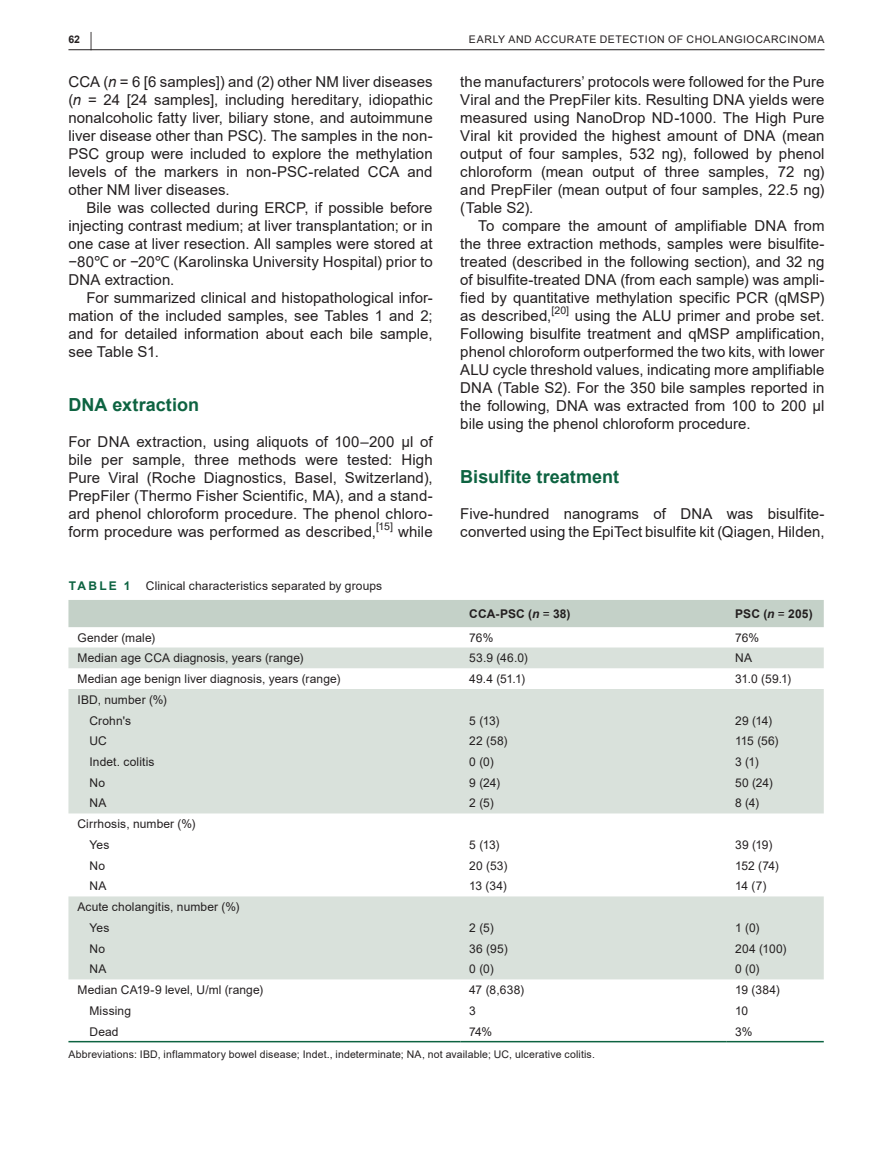
<style>
.page{position:relative;width:893px;height:1174px;background:#fff}
.page>*{position:absolute;margin:0;border:0;box-sizing:border-box;transform-origin:0 0}
.t1{font:700 18px "Arial";color:#0d6341}
.t2{font:15px/18px "Arial";letter-spacing:.005em;color:#231f20;text-align:justify}
.t3{font:12px/20.7px "Arial";letter-spacing:.01em;color:#231f20}
.t4{font:700 12px "Arial";letter-spacing:.01em;color:#231f20}
.t5{font:700 12px "Arial";letter-spacing:.185em;color:#0d6341}
.t6{font:10.5px "Arial";letter-spacing:.015em;color:#231f20}
.t7{font:10.5px "Arial";letter-spacing:.06em;color:#231f20}
.t8{font:700 10.5px "Arial";color:#231f20}
.s1{font-size:19.5px}
.s2{font-style:italic}
.s3{font-family:"Noto Sans"}
.s4{font-weight:400}
</style>
<div class="page">
<hr style="left:68px;top:49px;width:756px;height:1px;background:#231f20">
<div style="left:68px;top:600px;width:756px;height:27px;background:#c4d1c8"></div>
<svg style="left:68px;top:647px;width:756px;height:332px;fill:#d9e1db"></svg>
<hr style="left:68px;top:1041px;width:392px;height:1px;background:#0d6341">
<hr style="left:460px;top:1041px;width:266px;height:1px;background:#0d6341">
<hr style="left:726px;top:1041px;width:98px;height:1px;background:#0d6341">
<p class="t8" style="left:68px;top:32px;width:25px">62 <span class="s1">|</span></p>
<p class="t7" style="left:469px;top:32px;width:357px">EARLY AND ACCURATE DETECTION OF CHOLANGIOCARCINOMA</p>
<p class="t2" style="left:68px;top:73px;width:366px">CCA (<span class="s2">n</span> = 6 [6 samples]) and (2) other NM liver diseases (<span class="s2">n</span> = 24 [24 samples], including hereditary, idiopathic nonalcoholic fatty liver, biliary stone, and autoimmune liver disease other than PSC). The samples in the non-PSC group were included to explore the methylation levels of the markers in non-PSC-related CCA and other NM liver diseases.</p>
<p class="t2" style="left:68px;top:199px;width:366px;text-indent:18px">Bile was collected during ERCP, if possible before injecting contrast medium; at liver transplantation; or in one case at liver resection. All samples were stored at −80<span class="s3">℃</span> or −20<span class="s3">℃</span> (Karolinska University Hospital) prior to DNA extraction.</p>
<p class="t2" style="left:68px;top:289px;width:366px;text-indent:18px">For summarized clinical and histopathological infor&shy;mation of the included samples, see Tables 1 and 2; and for detailed information about each bile sample, see Table S1.</p>
<p class="t2" style="left:460px;top:73px;width:366px">the manufacturers’ protocols were followed for the Pure Viral and the PrepFiler kits. Resulting DNA yields were measured using NanoDrop ND-1000. The High Pure Viral kit provided the highest amount of DNA (mean output of four samples, 532 ng), followed by phenol chloroform (mean output of three samples, 72 ng) and PrepFiler (mean output of four samples, 22.5 ng) (Table S2).</p>
<p class="t2" style="left:460px;top:217px;width:366px;text-indent:18px">To compare the amount of amplifiable DNA from the three extraction methods, samples were bisulfite&shy;treated (described in the following section), and 32 ng of bisulfite-treated DNA (from each sample) was ampli&shy;fied by quantitative methylation specific PCR (qMSP) as described,</p>
<p class="t6" style="left:551px;top:303px;width:19px">[20]</p>
<p class="t2" style="left:460px;top:307px;width:366px;text-indent:114px">using the ALU primer and probe set.<br>Following bisulfite treatment and qMSP amplification, phenol chloroform outperformed the two kits, with lower ALU cycle threshold values, indicating more amplifiable DNA (Table S2). For the 350 bile samples reported in the following, DNA was extracted from 100 to 200 µl bile using the phenol chloroform procedure.</p>
<p class="t1" style="left:460px;top:464px;width:160px">Bisulfite treatment</p>
<p class="t2" style="left:460px;top:505px;width:366px">Five-hundred nanograms of DNA was bisulfite&shy;converted using the EpiTect bisulfite kit (Qiagen, Hilden,</p>
<p class="t1" style="left:68px;top:392px;width:132px">DNA extraction</p>
<p class="t2" style="left:68px;top:433px;width:366px">For DNA extraction, using aliquots of 100–200 µl of bile per sample, three methods were tested: High Pure Viral (Roche Diagnostics, Basel, Switzerland), PrepFiler (Thermo Fisher Scientific, MA), and a stand&shy;ard phenol chloroform procedure. The phenol chloro&shy;form procedure was performed as described,</p>
<p class="t6" style="left:376px;top:519px;width:18px">[15]</p>
<p class="t2" style="left:398px;top:523px;width:36px">while</p>
<p class="t5" style="left:69px;top:577px;width:63px">TABLE 1</p>
<p class="t3" style="left:146px;top:575px;width:238px">Clinical characteristics separated by groups</p>
<p class="t4" style="left:469px;top:605px;width:103px">CCA-PSC (<span class="s2">n</span> <span class="s4">=</span> 38)</p>
<p class="t4" style="left:735px;top:605px;width:79px">PSC (<span class="s2">n</span> <span class="s4">=</span> 205)</p>
<p class="t3" style="left:77px;top:627px;width:79px">Gender (male)</p>
<p class="t3" style="left:469px;top:627px;width:26px">76%</p>
<p class="t3" style="left:735px;top:627px;width:26px">76%</p>
<p class="t3" style="left:77px;top:647px;width:228px">Median age CCA diagnosis, years (range)</p>
<p class="t3" style="left:469px;top:647px;width:60px">53.9 (46.0)</p>
<p class="t3" style="left:735px;top:647px;width:18px">NA</p>
<p class="t3" style="left:77px;top:668px;width:264px">Median age benign liver diagnosis, years (range)</p>
<p class="t3" style="left:469px;top:668px;width:57px">49.4 (51.1)</p>
<p class="t3" style="left:735px;top:668px;width:57px">31.0 (59.1)</p>
<p class="t3" style="left:89px;top:689px;width:79px;text-indent:-12px">IBD, number (%)<br>Crohn's</p>
<p class="t3" style="left:469px;top:710px;width:32px">5 (13)</p>
<p class="t3" style="left:735px;top:710px;width:38px">29 (14)</p>
<p class="t3" style="left:89px;top:730px;width:19px">UC</p>
<p class="t3" style="left:469px;top:730px;width:40px">22 (58)</p>
<p class="t3" style="left:735px;top:730px;width:45px">115 (56)</p>
<p class="t3" style="left:89px;top:751px;width:67px">Indet. colitis</p>
<p class="t3" style="left:469px;top:751px;width:26px">0 (0)</p>
<p class="t3" style="left:735px;top:751px;width:25px">3 (1)</p>
<p class="t3" style="left:89px;top:772px;width:17px">No</p>
<p class="t3" style="left:469px;top:772px;width:32px">9 (24)</p>
<p class="t3" style="left:735px;top:772px;width:39px">50 (24)</p>
<p class="t3" style="left:89px;top:793px;width:18px">NA</p>
<p class="t3" style="left:469px;top:793px;width:26px">2 (5)</p>
<p class="t3" style="left:735px;top:793px;width:25px">8 (4)</p>
<p class="t3" style="left:89px;top:813px;width:108px;text-indent:-12px">Cirrhosis, number (%)<br>Yes</p>
<p class="t3" style="left:469px;top:834px;width:32px">5 (13)</p>
<p class="t3" style="left:735px;top:834px;width:39px">39 (19)</p>
<p class="t3" style="left:89px;top:855px;width:17px">No</p>
<p class="t3" style="left:469px;top:855px;width:40px">20 (53)</p>
<p class="t3" style="left:735px;top:855px;width:45px">152 (74)</p>
<p class="t3" style="left:89px;top:875px;width:18px">NA</p>
<p class="t3" style="left:469px;top:875px;width:39px">13 (34)</p>
<p class="t3" style="left:735px;top:875px;width:33px">14 (7)</p>
<p class="t3" style="left:89px;top:896px;width:152px;text-indent:-12px">Acute cholangitis, number (%)<br>Yes</p>
<p class="t3" style="left:469px;top:917px;width:26px">2 (5)</p>
<p class="t3" style="left:735px;top:917px;width:26px">1 (0)</p>
<p class="t3" style="left:89px;top:938px;width:17px">No</p>
<p class="t3" style="left:469px;top:938px;width:40px">36 (95)</p>
<p class="t3" style="left:735px;top:938px;width:53px">204 (100)</p>
<p class="t3" style="left:89px;top:958px;width:18px">NA</p>
<p class="t3" style="left:469px;top:958px;width:26px">0 (0)</p>
<p class="t3" style="left:735px;top:958px;width:26px">0 (0)</p>
<p class="t3" style="left:77px;top:979px;width:187px">Median CA19-9 level, U/ml (range)</p>
<p class="t3" style="left:469px;top:979px;width:56px">47 (8,638)</p>
<p class="t3" style="left:735px;top:979px;width:46px">19 (384)</p>
<p class="t3" style="left:89px;top:1000px;width:43px">Missing</p>
<p class="t3" style="left:469px;top:1000px;width:8px">3</p>
<p class="t3" style="left:735px;top:1000px;width:15px">10</p>
<p class="t3" style="left:89px;top:1021px;width:31px">Dead</p>
<p class="t3" style="left:469px;top:1021px;width:24px">74%</p>
<p class="t3" style="left:735px;top:1021px;width:19px">3%</p>
<p class="t6" style="left:68px;top:1047px;width:528px">Abbreviations: IBD, inflammatory bowel disease; Indet., indeterminate; NA, not available; UC, ulcerative colitis.</p>
</div>
